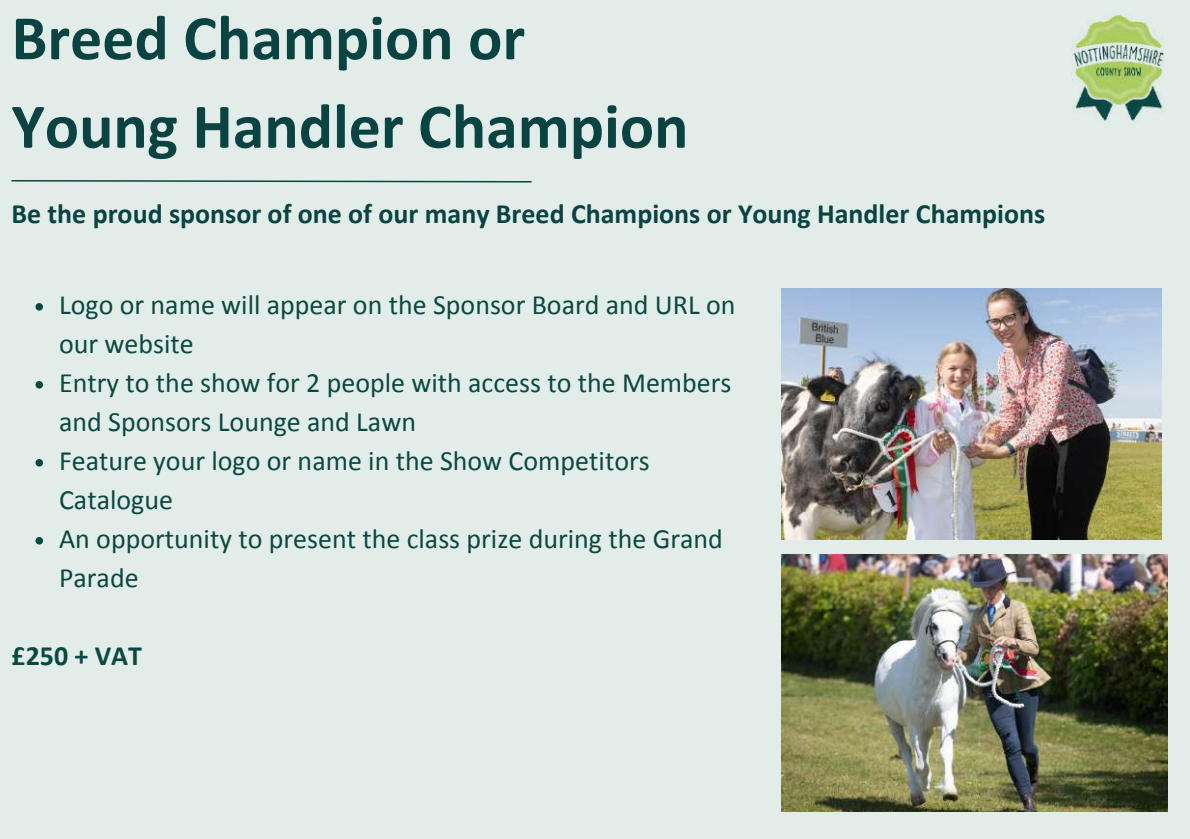
<style>
.page{position:relative;width:1190px;height:839px;background:#fff}
.page>*{position:absolute;margin:0;border:0;box-sizing:border-box;transform-origin:0 0}
.t1{font:700 64px/88.4px "Calibri";color:#0a4342}
.t2{font:28px/39px "Calibri";color:#0c4842}
.t3{font:700 28px "Calibri";color:#0a4342}
.t4{font:700 28px "Calibri";color:#0c4842}
</style>
<div class="page">
<div style="left:0;top:0;width:1190px;height:838px;background:#e2ede9"></div>
<svg style="left:11px;top:180px;width:521px;height:3px"></svg>
<img style="left:782px;top:554px;width:385px;height:257px">
<svg style="left:36px;top:303px;width:7px;height:7px"></svg>
<svg style="left:36px;top:381px;width:7px;height:7px"></svg>
<svg style="left:36px;top:459px;width:7px;height:7px"></svg>
<svg style="left:36px;top:537px;width:7px;height:7px"></svg>
<img style="left:1071px;top:15px;width:93px;height:107px">
<img style="left:782px;top:288px;width:379px;height:251px">
<h1 class="t1" style="left:12px;top:-1px;width:678px">Breed Champion or<br>Young Handler Champion</h1>
<p class="t3" style="left:12px;top:202px;width:1035px">Be the proud sponsor of one of our many Breed Champions or Young Handler Champions</p>
<p class="t2" style="left:59px;top:287px;width:678px">Logo or name will appear on the Sponsor Board and URL on our website<br>Entry to the show for 2 people with access to the Members and Sponsors Lounge and Lawn<br>Feature your logo or name in the Show Competitors Catalogue<br>An opportunity to present the class prize during the Grand Parade</p>
<p class="t4" style="left:12px;top:643px;width:132px">£250 + VAT</p>
</div>
